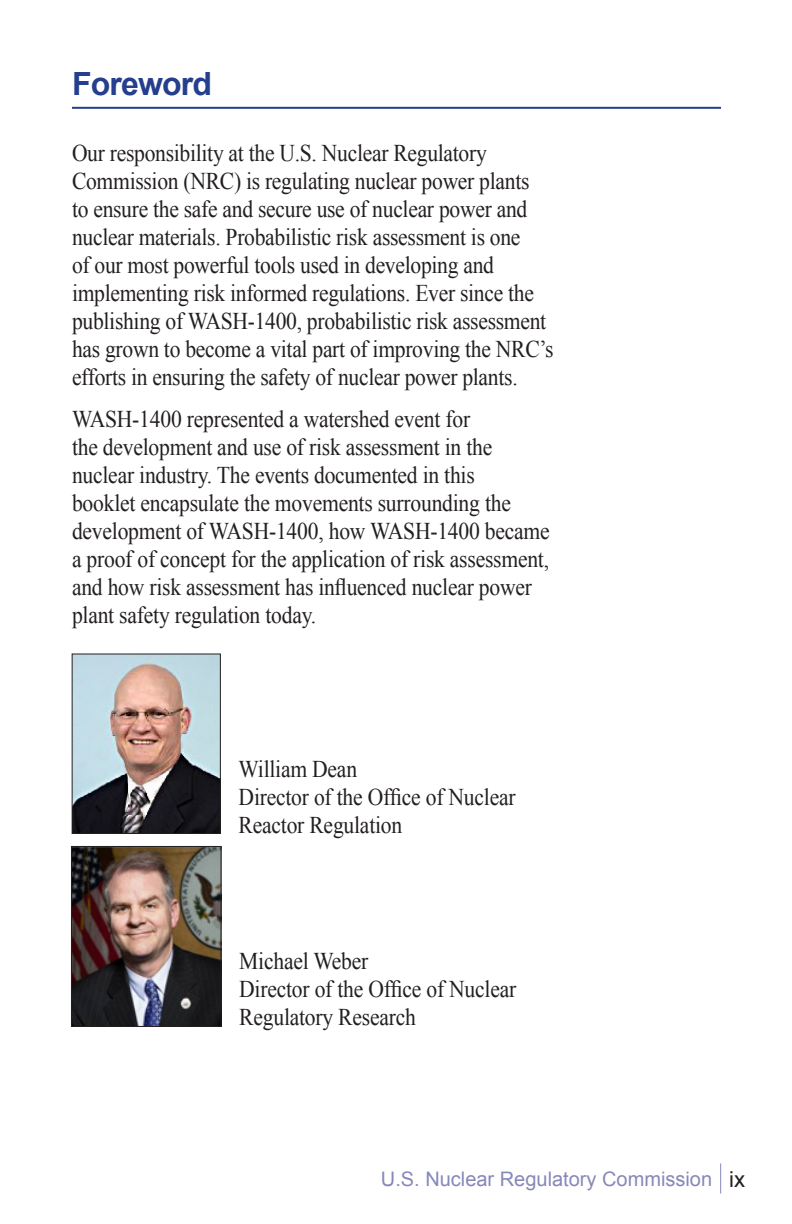
<style>
.page{position:relative;width:792px;height:1224px;background:#fff}
.page>*{position:absolute;margin:0;border:0;box-sizing:border-box;transform-origin:0 0}
.Header_1{font:700 32px "Arial";letter-spacing:-.025em;color:#253f8e}
.Body_Text{font:24px/28px "Times New Roman";letter-spacing:-.01em;color:#231f20;scale:.9 1}
.t1{font:22px "Arial";color:#231f20}
.t2{font:20px "Arial";color:#8688ba}
</style>
<div class="page">
<hr style="left:720px;top:1164px;width:1px;height:30px;background:#8688ba">
<hr style="left:72px;top:107px;width:649px;height:2px;background:#253f8e">
<img style="left:74px;top:656px;width:145px;height:176px">
<div style="left:72px;top:654px;width:149px;height:180px;border:1px solid #231f20"></div>
<img style="left:73px;top:848px;width:146px;height:177px">
<div style="left:71px;top:846px;width:150px;height:181px;border:1px solid #231f20"></div>
<p class="Header_1" style="left:72px;top:63px;width:142px">Foreword</p>
<p class="Body_Text" style="left:72px;top:138px;width:537px">Our responsibility at the U.S. Nuclear Regulatory Commission (NRC) is regulating nuclear power plants<br>to ensure the safe and secure use of nuclear power and nuclear materials. Probabilistic risk assessment is one<br>of our most powerful tools used in developing and implementing risk informed regulations. Ever since the publishing of WASH-1400, probabilistic risk assessment has grown to become a vital part of improving the NRC’s efforts in ensuring the safety of nuclear power plants.</p>
<p class="Body_Text" style="left:72px;top:405px;width:532px">WASH-1400 represented a watershed event for<br>the development and use of risk assessment in the nuclear industry. The events documented in this<br>booklet encapsulate the movements surrounding the development of WASH-1400, how WASH-1400 became a proof of concept for the application of risk assessment, and how risk assessment has influenced nuclear power plant safety regulation today.</p>
<p class="Body_Text" style="left:239px;top:755px;width:309px">William Dean<br>Director of the Office of Nuclear<br>Reactor Regulation</p>
<p class="Body_Text" style="left:239px;top:947px;width:309px">Michael Weber<br>Director of the Office of Nuclear<br>Regulatory Research</p>
<p class="t2" style="left:381px;top:1166px;width:333px">U.S. Nuclear Regulatory Commission</p>
<p class="t1" style="left:729px;top:1164px;width:17px">ix</p>
</div>
